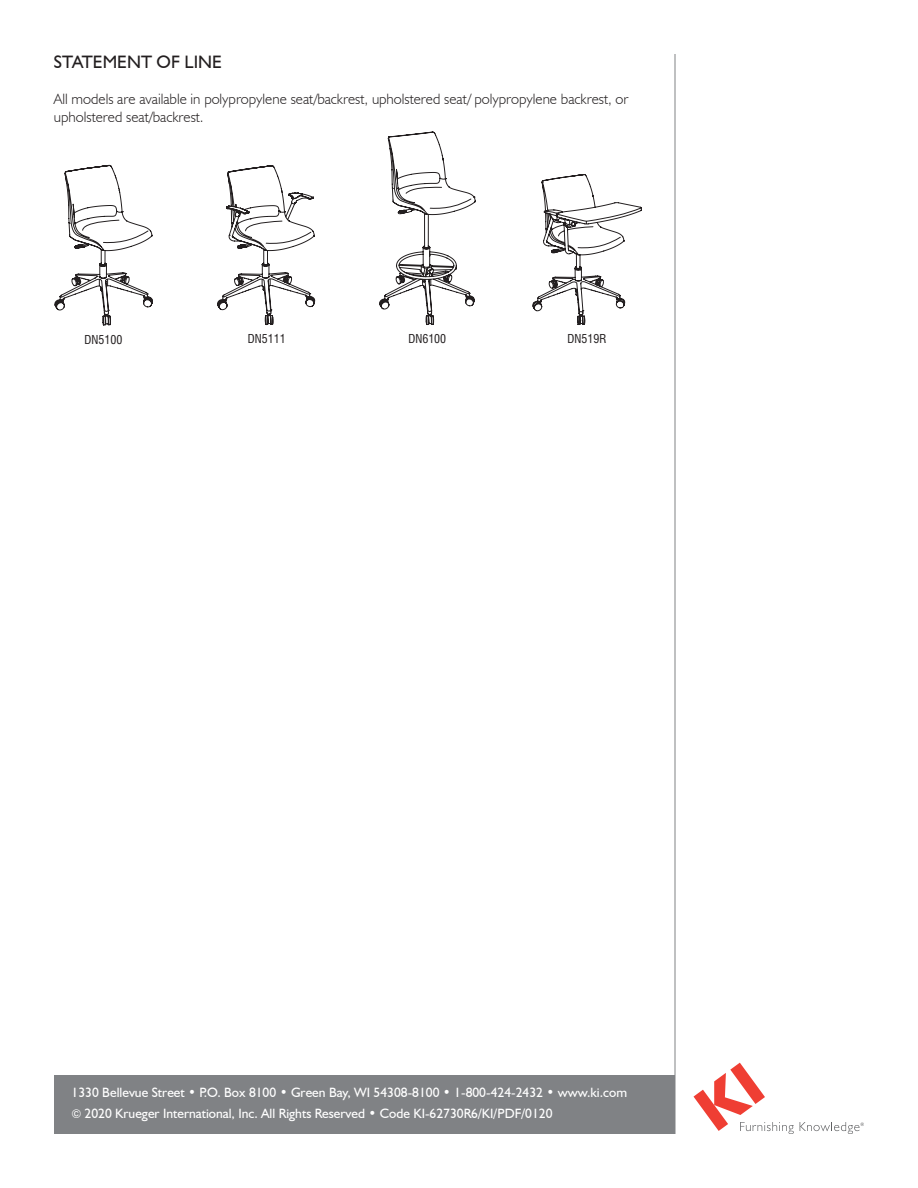
<style>
.page{position:relative;width:918px;height:1188px;background:#fff}
.page>*{position:absolute;margin:0;border:0;box-sizing:border-box;transform-origin:0 0}
.t1{font:18px "Humanist 521 BT";color:#231f20}
.t2{font:300 15px/18px "Humanist 521 BT";color:#231f20}
.t3{font:13.5px/21px "Humanist 521 BT";color:#fff}
.t4{font:condensed 12px "Swiss 721 BT";color:#231f20}
.s1{font-size:12px}
</style>
<div class="page">
<svg style="left:694px;top:1063px;width:100px;height:71px"></svg>
<svg style="left:800px;top:1122px;width:64px;height:12px"></svg>
<hr style="left:675px;top:54px;width:1px;height:1080px;background:#808285">
<div style="left:54px;top:1076px;width:621px;height:58px;background:#808285"></div>
<svg style="left:55px;top:165px;width:98px;height:160px"></svg>
<svg style="left:217px;top:165px;width:98px;height:160px"></svg>
<svg style="left:379px;top:132px;width:97px;height:193px"></svg>
<svg style="left:532px;top:174px;width:110px;height:151px"></svg>
<h1 class="t1" style="left:54px;top:55px;width:170px">STATEMENT OF LINE</h1>
<p class="t2" style="left:54px;top:91px;width:576px">All models are available in polypropylene seat/backrest, upholstered seat/ polypropylene backrest, or upholstered seat/backrest.</p>
<p class="t4" style="left:85px;top:334px;width:39px">DN5100</p>
<p class="t4" style="left:248px;top:334px;width:39px">DN5111</p>
<p class="t4" style="left:408px;top:334px;width:39px">DN6100</p>
<p class="t4" style="left:567px;top:334px;width:40px">DN519R</p>
<p class="t3" style="left:72px;top:1083px;width:557px">1330 Bellevue Street • P.O. Box 8100 • Green Bay, WI 54308-8100 • 1-800-424-2432 • www.ki.com <span class="s1">©</span> 2020 Krueger International, Inc. All Rights Reserved • Code KI-62730R6/KI/PDF/0120</p>
</div>
